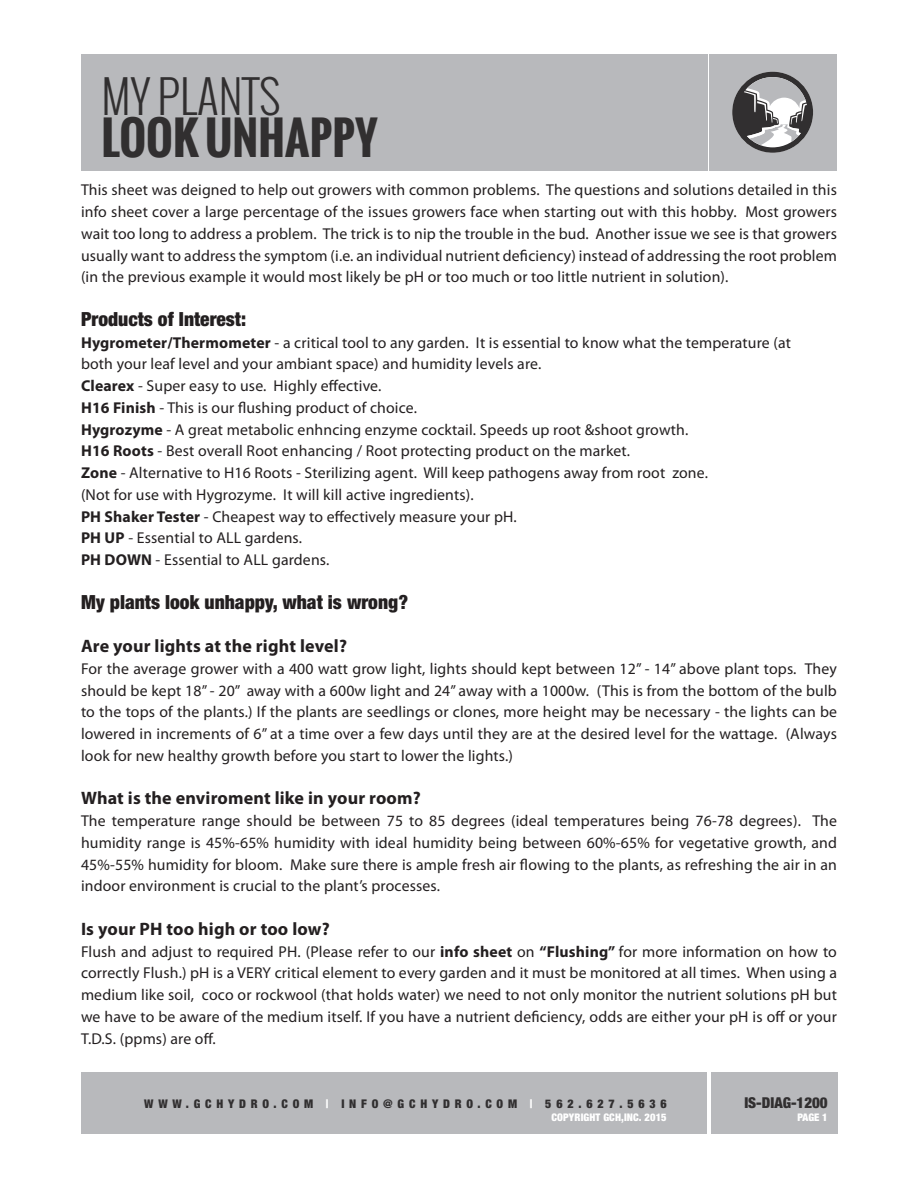
<style>
.page{position:relative;width:918px;height:1188px;background:#fff}
.page>*{position:absolute;margin:0;border:0;box-sizing:border-box;transform-origin:0 0}
.t1{font:700 45px "Oswald";color:#312f30}
.t2{font:300 45px "Oswald";color:#312f30}
.Header_-_main{font:900 condensed 19.5px "Helvetica Neue";color:#231f20}
.main_text{font:700 18px "Myriad Pro";letter-spacing:.01em;color:#231f20}
.main_text-2{font:15.75px/21.8px "Myriad Pro";letter-spacing:.01em;color:#231f20;text-align:justify}
.Paragraph_Style_2{font:900 condensed 15px "Helvetica Neue";color:#312f30}
.t3{font:900 condensed 12px "Helvetica Neue";letter-spacing:.4em;color:#312f30}
.Paragraph_Style_2-2{font:900 condensed 10.5px "Helvetica Neue";letter-spacing:.01em;color:#fff}
.s1{font-weight:700}
.s2{color:#fff}
</style>
<div class="page">
<div style="left:81px;top:54px;width:627px;height:116px;background:#b8b9bc"></div>
<div style="left:710px;top:54px;width:127px;height:116px;background:#b8b9bc"></div>
<svg style="left:732px;top:72px;width:81px;height:81px"></svg>
<div style="left:711px;top:1073px;width:127px;height:61px;background:#b8b9bc"></div>
<div style="left:81px;top:1073px;width:626px;height:61px;background:#b8b9bc"></div>
<h1 class="t2" style="left:102px;top:65px;width:181px">MY PLANTS</h1>
<h1 class="t1" style="left:102px;top:104px;width:278px">LOOK UNHAPPY</h1>
<p class="main_text-2" style="left:81px;top:180px;width:758px">This sheet was deigned to help out growers with common problems. The questions and solutions detailed in this info sheet cover a large percentage of the issues growers face when starting out with this hobby. Most growers wait too long to address a problem. The trick is to nip the trouble in the bud. Another issue we see is that growers usually want to address the symptom (i.e. an individual nutrient deficiency) instead of addressing the root problem (in the previous example it would most likely be pH or too much or too little nutrient in solution).</p>
<p class="Header_-_main" style="left:81px;top:307px;width:167px">Products of Interest:</p>
<p class="main_text-2" style="left:81px;top:332px;width:712px"><span class="s1">Hygrometer/Thermometer</span> - a critical tool to any garden. It is essential to know what the temperature (at</p>
<p class="main_text-2" style="left:81px;top:354px;width:462px">both your leaf level and your ambiant space) and humidity levels are.</p>
<p class="main_text-2" style="left:81px;top:375px;width:302px"><span class="s1">Clearex</span> - Super easy to use. Highly effective.</p>
<p class="main_text-2" style="left:81px;top:397px;width:338px"><span class="s1">H16 Finish</span> - This is our flushing product of choice.</p>
<p class="main_text-2" style="left:81px;top:419px;width:609px"><span class="s1">Hygrozyme</span> - A great metabolic enhncing enzyme cocktail. Speeds up root &amp;shoot growth.</p>
<p class="main_text-2" style="left:81px;top:441px;width:551px"><span class="s1">H16 Roots</span> - Best overall Root enhancing / Root protecting product on the market.</p>
<p class="main_text-2" style="left:81px;top:462px;width:629px"><span class="s1">Zone</span> - Alternative to H16 Roots - Sterilizing agent. Will keep pathogens away from root zone.</p>
<p class="main_text-2" style="left:81px;top:484px;width:394px">(Not for use with Hygrozyme. It will kill active ingredients).</p>
<p class="main_text-2" style="left:81px;top:506px;width:437px"><span class="s1">PH Shaker Tester</span> - Cheapest way to effectively measure your pH.</p>
<p class="main_text-2" style="left:81px;top:528px;width:223px"><span class="s1">PH UP</span> - Essential to ALL gardens.</p>
<p class="main_text-2" style="left:81px;top:549px;width:250px"><span class="s1">PH DOWN</span> - Essential to ALL gardens.</p>
<p class="Header_-_main" style="left:81px;top:590px;width:329px">My plants look unhappy, what is wrong?</p>
<p class="main_text" style="left:81px;top:636px;width:268px">Are your lights at the right level?</p>
<p class="main_text-2" style="left:81px;top:658px;width:758px">For the average grower with a 400 watt grow light, lights should kept between 12” - 14” above plant tops. They should be kept 18” - 20” away with a 600w light and 24” away with a 1000w. (This is from the bottom of the bulb to the tops of the plants.) If the plants are seedlings or clones, more height may be necessary - the lights can be lowered in increments of 6” at a time over a few days until they are at the desired level for the wattage. (Always look for new healthy growth before you start to lower the lights.)</p>
<p class="main_text" style="left:81px;top:788px;width:341px">What is the enviroment like in your room?</p>
<p class="main_text-2" style="left:81px;top:810px;width:758px">The temperature range should be between 75 to 85 degrees (ideal temperatures being 76-78 degrees). The humidity range is 45%-65% humidity with ideal humidity being between 60%-65% for vegetative growth, and 45%-55% humidity for bloom. Make sure there is ample fresh air flowing to the plants, as refreshing the air in an indoor environment is crucial to the plant’s processes.</p>
<p class="main_text" style="left:81px;top:919px;width:250px">Is your PH too high or too low?</p>
<p class="main_text-2" style="left:81px;top:941px;width:758px">Flush and adjust to required PH. (Please refer to our <span class="s1">info sheet</span> on <span class="s1">“Flushing”</span> for more information on how to correctly Flush.) pH is a VERY critical element to every garden and it must be monitored at all times. When using a medium like soil, coco or rockwool (that holds water) we need to not only monitor the nutrient solutions pH but we have to be aware of the medium itself. If you have a nutrient deficiency, odds are either your pH is off or your T.D.S. (ppms) are off.</p>
<p class="t3" style="left:144px;top:1096px;width:524px">WWW.GCHYDRO.COM <span class="s2">|</span> INFO@GCHYDRO.COM <span class="s2">|</span> 562.627.5636</p>
<p class="Paragraph_Style_2-2" style="left:552px;top:1111px;width:117px">COPYRIGHT GCH,INC. 2015</p>
<p class="Paragraph_Style_2" style="left:744px;top:1093px;width:85px">IS-DIAG-1200</p>
<p class="Paragraph_Style_2-2" style="left:797px;top:1111px;width:32px">PAGE 1</p>
</div>
